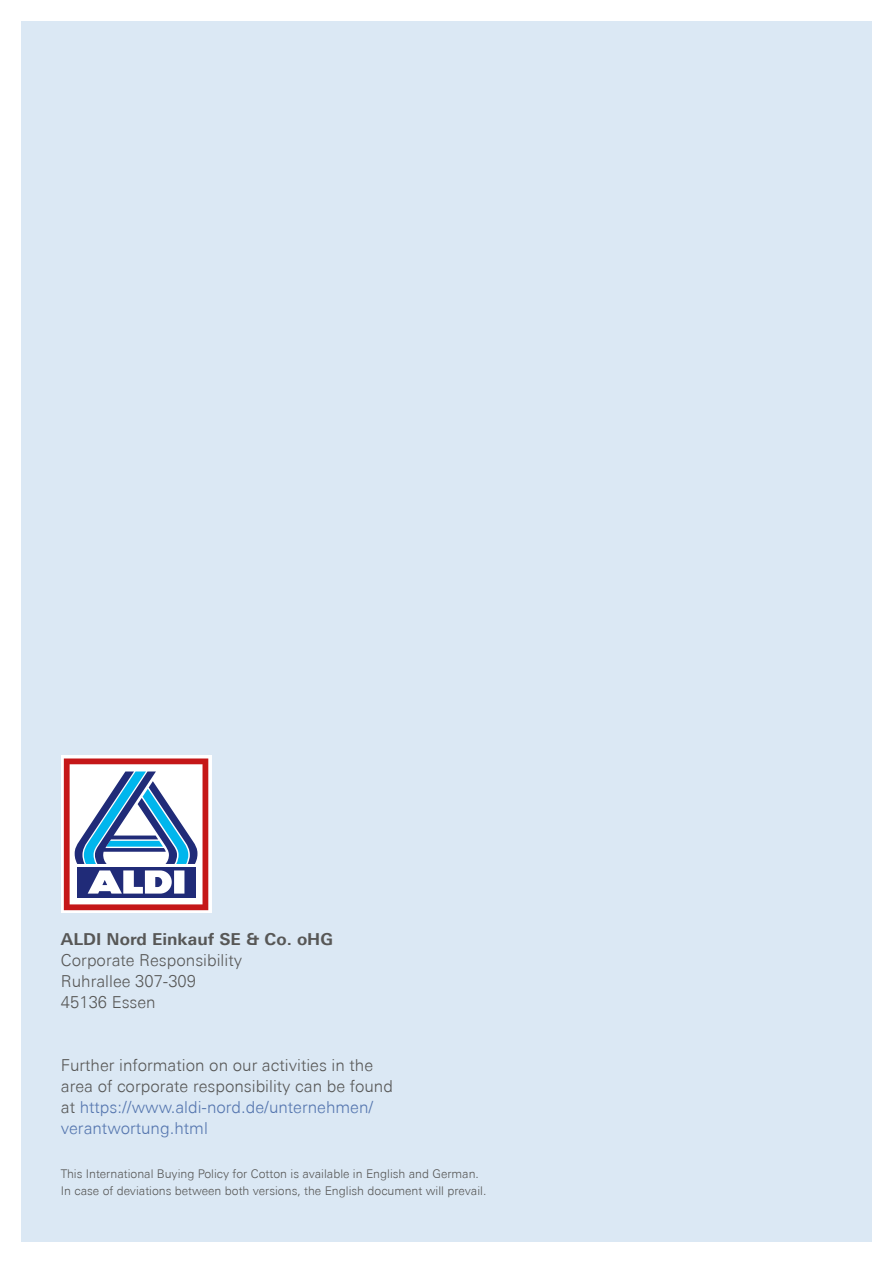
<style>
.page{position:relative;width:893px;height:1263px;background:#fff}
.page>*{position:absolute;margin:0;border:0;box-sizing:border-box;transform-origin:0 0}
.t1{font:300 16.5px/21px "Univers Next Pro";color:#575756}
.t2{font:700 16.5px "Univers Next Pro";color:#575756}
.t3{font:300 12px/16.5px "Univers Next Pro";color:#575756}
.s1{color:#5576af}
</style>
<div class="page">
<div style="left:21px;top:21px;width:851px;height:1221px;background:#dbe8f4"></div>
<svg style="left:61px;top:756px;width:150px;height:157px;background:#fbf0f0"></svg>
<svg style="left:64px;top:758px;width:144px;height:152px;background:#a8a2ba"></svg>
<p class="t2" style="left:61px;top:929px;width:274px">ALDI Nord Einkauf SE &amp; Co. oHG</p>
<p class="t1" style="left:61px;top:950px;width:183px">Corporate Responsibility<br>Ruhrallee 307-309<br>45136 Essen</p>
<p class="t1" style="left:61px;top:1055px;width:334px">Further information on our activities in the area of corporate responsibility can be found at <span class="s1">https://www.aldi-nord.de/unternehmen/ verantwortung.html</span></p>
<p class="t3" style="left:61px;top:1166px;width:427px">This International Buying Policy for Cotton is available in English and German.<br>In case of deviations between both versions, the English document will prevail.</p>
</div>
